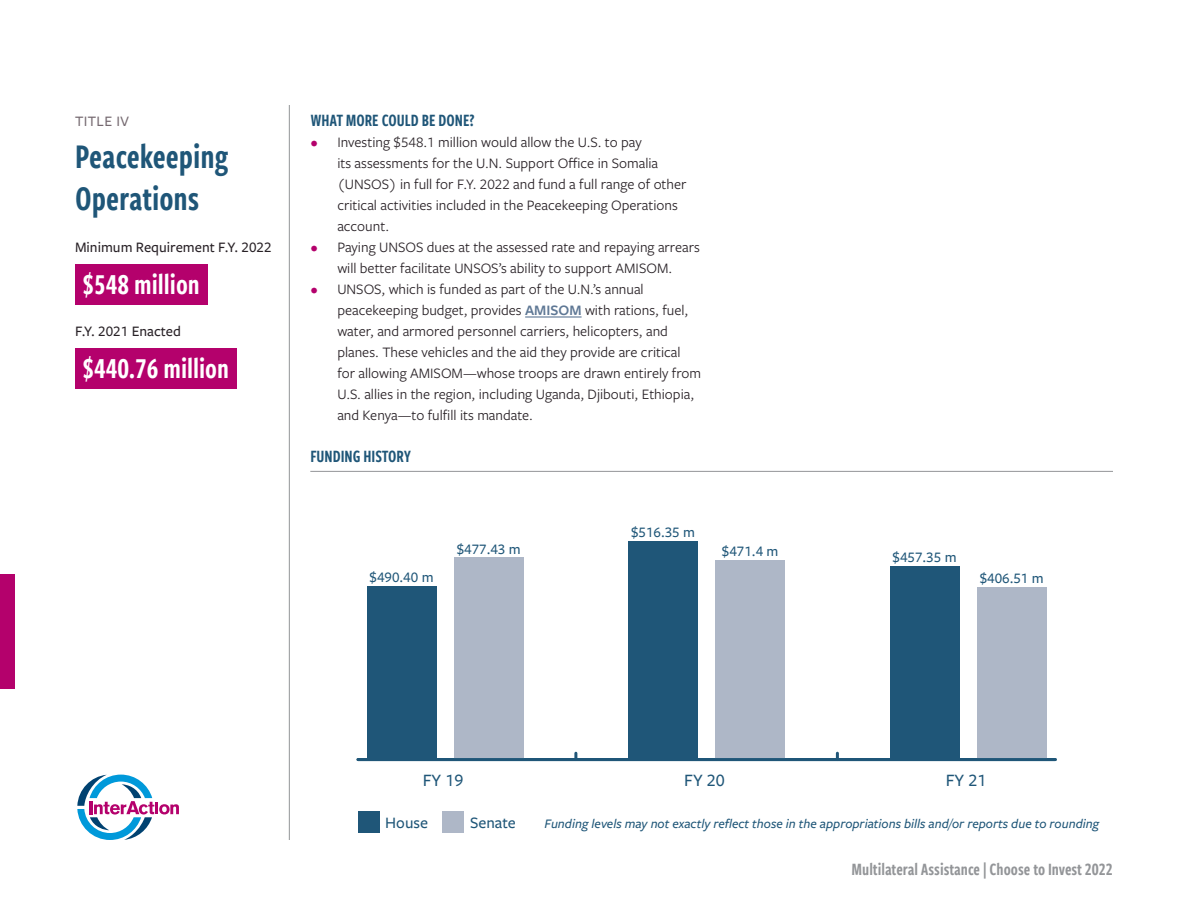
<style>
.page{position:relative;width:1188px;height:918px;background:#fff}
.page>*{position:absolute;margin:0;border:0;box-sizing:border-box;transform-origin:0 0}
.Paragraph_Style_1{font:36px/42px "Freight Sans Cmp Pro Semi";color:#1f5678}
.Funding_amount_acai{font:30px "Freight Sans Cmp Pro Semi";color:#fff}
.t1{font:18px "Freight Sans Cmp Pro Semi";color:#939598}
.Head_1{font:18px "Freight Sans Cmp Pro Semi";color:#1f5678}
.Funding_history{font:18px "Freight Sans Cmp Pro Semi";color:#1f5678}
.t2{font:500 18px "Freight Sans Pro";color:#1f5678}
.t3{font:500 16.5px "Freight Sans Pro";color:#1f5678}
.t4{font:15px/21px "Freight Sans Pro";color:#282126}
.t5{font:500 15px "Freight Sans Pro";color:#1f5678}
.Minimum_requirement{font:500 15px "Freight Sans Pro";color:#282126}
.Mini_title{font:500 15px "Freight Sans Pro";letter-spacing:.025em;color:#756970}
.t6{font:italic 500 13.5px "Freight Sans Pro";color:#1f5678}
.s1{color:#b4016c}
.s2{font-weight:600;color:#5f7895}
</style>
<div class="page">
<hr style="left:289px;top:105px;width:1px;height:735px;background:#939598">
<svg style="left:77px;top:775px;width:102px;height:65px"></svg>
<hr style="left:525px;top:316px;width:57px;height:2px;background:#5f7895">
<div style="left:75px;top:264px;width:132px;height:40px;background:#b4016c"></div>
<div style="left:75px;top:348px;width:161px;height:40px;background:#b4016c"></div>
<hr style="left:310px;top:471px;width:803px;height:1px;background:#939598">
<svg style="left:574px;top:753px;width:3px;height:5px"></svg>
<svg style="left:836px;top:753px;width:3px;height:5px"></svg>
<div style="left:977px;top:587px;width:70px;height:173px;background:#aeb7c7"></div>
<div style="left:890px;top:566px;width:69px;height:194px;background:#1f5678"></div>
<div style="left:715px;top:560px;width:70px;height:200px;background:#aeb7c7"></div>
<div style="left:628px;top:541px;width:70px;height:219px;background:#1f5678"></div>
<div style="left:454px;top:557px;width:70px;height:203px;background:#aeb7c7"></div>
<div style="left:367px;top:586px;width:69px;height:174px;background:#1f5678"></div>
<hr style="left:358px;top:758px;width:697px;height:3px;background:#1f5678">
<div style="left:358px;top:812px;width:21px;height:21px;background:#1f5678"></div>
<div style="left:443px;top:812px;width:21px;height:21px;background:#aeb7c7"></div>
<div style="left:0;top:574px;width:15px;height:114px;background:#b4016c"></div>
<p class="Mini_title" style="left:75px;top:111px;width:55px">TITLE IV</p>
<p class="Paragraph_Style_1" style="left:75px;top:134px;width:155px">Peacekeeping<br>Operations</p>
<p class="Minimum_requirement" style="left:75px;top:237px;width:198px">Minimum Requirement F.Y. 2022</p>
<p class="Funding_amount_acai" style="left:82px;top:264px;width:119px">$548 million</p>
<p class="Minimum_requirement" style="left:75px;top:321px;width:108px">F.Y. 2021 Enacted</p>
<p class="Funding_amount_acai" style="left:82px;top:348px;width:148px">$440.76 million</p>
<p class="Head_1" style="left:310px;top:108px;width:166px">WHAT MORE COULD BE DONE?</p>
<p class="t4" style="left:337px;top:131px;width:351px;text-indent:-27px"><span class="s1">•</span> Investing $548.1 million would allow the U.S. to pay<br>its assessments for the U.N. Support Office in Somalia (UNSOS) in full for F.Y. 2022 and fund a full range of other critical activities included in the Peacekeeping Operations account.</p>
<p class="t4" style="left:310px;top:236px;width:391px;text-align:center"><span class="s1">•</span> Paying UNSOS dues at the assessed rate and repaying arrears will better facilitate UNSOS’s ability to support AMISOM.</p>
<p class="t4" style="left:337px;top:278px;width:365px;text-indent:-27px"><span class="s1">•</span> UNSOS, which is funded as part of the U.N.’s annual peacekeeping budget, provides <span class="s2">AMISOM</span> with rations, fuel, water, and armored personnel carriers, helicopters, and planes. These vehicles and the aid they provide are critical for allowing AMISOM—whose troops are drawn entirely from U.S. allies in the region, including Uganda, Djibouti, Ethiopia, and Kenya—to fulfill its mandate.</p>
<p class="Funding_history" style="left:310px;top:444px;width:102px">FUNDING HISTORY</p>
<p class="t5" style="left:370px;top:567px;width:66px">$490.40 m</p>
<p class="t5" style="left:457px;top:539px;width:66px">$477.43 m</p>
<p class="t5" style="left:631px;top:522px;width:66px">$516.35 m</p>
<p class="t5" style="left:722px;top:541px;width:58px">$471.4 m</p>
<p class="t5" style="left:893px;top:547px;width:66px">$457.35 m</p>
<p class="t5" style="left:980px;top:569px;width:66px">$406.51 m</p>
<p class="t2" style="left:423px;top:768px;width:42px">FY 19</p>
<p class="t2" style="left:684px;top:768px;width:42px">FY 20</p>
<p class="t2" style="left:946px;top:768px;width:42px">FY 21</p>
<p class="t3" style="left:385px;top:812px;width:44px">House</p>
<p class="t3" style="left:470px;top:812px;width:47px">Senate</p>
<p class="t6" style="left:545px;top:815px;width:556px">Funding levels may not exactly reflect those in the appropriations bills and/or reports due to rounding</p>
<p class="t1" style="left:852px;top:856px;width:263px">Multilateral Assistance | Choose to Invest 2022</p>
</div>
